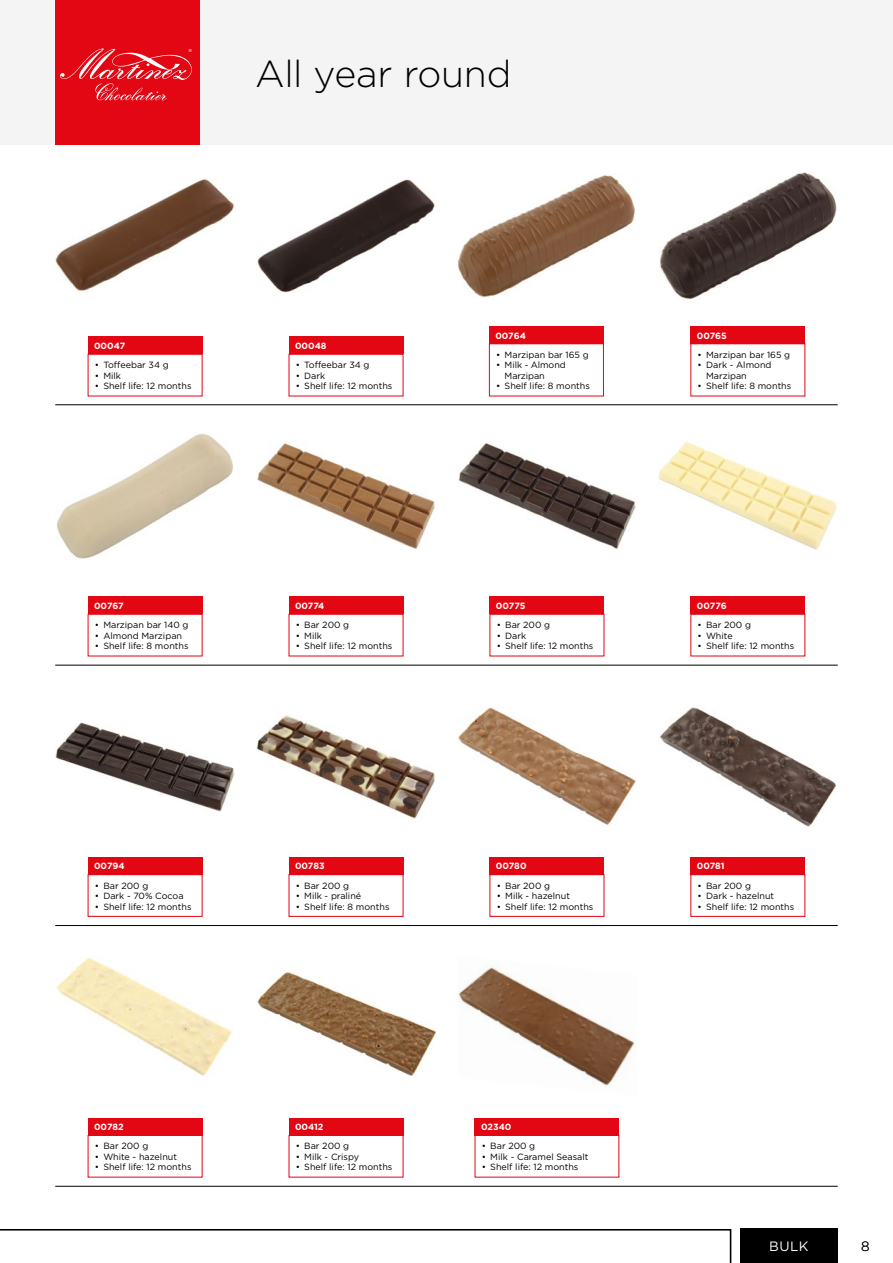
<style>
.page{position:relative;width:893px;height:1263px;background:#fff}
.page>*{position:absolute;margin:0;border:0;box-sizing:border-box;transform-origin:0 0}
.t1{font:300 37.5px "Gotham";letter-spacing:-.01em;color:#000}
.t2{font:13.5px "Gotham";color:#fff}
.t3{font:300 13.5px "Gotham";color:#000}
.t4{font:9px/10.5px "Gotham";color:#000}
.t5{font:700 9px "Gotham";color:#fff}
</style>
<div class="page">
<div style="left:740px;top:1229px;width:98px;height:34px;background:#000"></div>
<div style="left:0;top:0;width:893px;height:145px;background:#f4f4f4"></div>
<svg style="left:0;top:1229px;width:731px;height:34px"></svg>
<div style="left:55px;top:0;width:145px;height:145px;background:#e30613"></div>
<svg style="left:60px;top:48px;width:132px;height:52px"></svg>
<hr style="left:55px;top:404px;width:783px;height:1px;background:#000">
<hr style="left:55px;top:665px;width:783px;height:1px;background:#000">
<hr style="left:55px;top:1186px;width:783px;height:1px;background:#000">
<hr style="left:55px;top:925px;width:783px;height:1px;background:#000">
<img style="left:55px;top:179px;width:179px;height:112px">
<img style="left:257px;top:179px;width:178px;height:114px">
<div style="left:88px;top:354px;width:114px;height:42px;border:1px solid #e30613"></div>
<div style="left:88px;top:337px;width:114px;height:17px;background:#e30613"></div>
<div style="left:289px;top:354px;width:114px;height:42px;border:1px solid #e30613"></div>
<div style="left:289px;top:337px;width:114px;height:17px;background:#e30613"></div>
<img style="left:457px;top:174px;width:178px;height:123px">
<div style="left:489px;top:343px;width:115px;height:53px;border:1px solid #e30613"></div>
<div style="left:489px;top:326px;width:115px;height:17px;background:#e30613"></div>
<img style="left:659px;top:172px;width:178px;height:127px">
<div style="left:690px;top:343px;width:115px;height:53px;border:1px solid #e30613"></div>
<div style="left:690px;top:326px;width:115px;height:17px;background:#e30613"></div>
<img style="left:57px;top:433px;width:176px;height:126px">
<div style="left:88px;top:614px;width:114px;height:42px;border:1px solid #e30613"></div>
<div style="left:88px;top:597px;width:114px;height:17px;background:#e30613"></div>
<img style="left:257px;top:443px;width:178px;height:107px">
<img style="left:458px;top:443px;width:178px;height:107px">
<img style="left:658px;top:441px;width:179px;height:109px">
<div style="left:289px;top:614px;width:114px;height:42px;border:1px solid #e30613"></div>
<div style="left:289px;top:597px;width:114px;height:17px;background:#e30613"></div>
<div style="left:490px;top:614px;width:114px;height:42px;border:1px solid #e30613"></div>
<div style="left:490px;top:597px;width:114px;height:17px;background:#e30613"></div>
<div style="left:690px;top:614px;width:115px;height:42px;border:1px solid #e30613"></div>
<div style="left:690px;top:597px;width:115px;height:17px;background:#e30613"></div>
<img style="left:55px;top:722px;width:180px;height:90px">
<img style="left:256px;top:715px;width:179px;height:103px">
<img style="left:458px;top:707px;width:179px;height:118px">
<img style="left:660px;top:707px;width:177px;height:120px">
<div style="left:88px;top:874px;width:114px;height:43px;border:1px solid #e30613"></div>
<div style="left:88px;top:857px;width:114px;height:17px;background:#e30613"></div>
<div style="left:289px;top:874px;width:114px;height:43px;border:1px solid #e30613"></div>
<div style="left:289px;top:857px;width:114px;height:17px;background:#e30613"></div>
<div style="left:490px;top:874px;width:114px;height:43px;border:1px solid #e30613"></div>
<div style="left:490px;top:857px;width:114px;height:17px;background:#e30613"></div>
<div style="left:690px;top:874px;width:115px;height:43px;border:1px solid #e30613"></div>
<div style="left:690px;top:857px;width:115px;height:17px;background:#e30613"></div>
<img style="left:56px;top:957px;width:176px;height:119px">
<img style="left:257px;top:972px;width:179px;height:104px">
<div style="left:88px;top:1135px;width:114px;height:42px;border:1px solid #e30613"></div>
<div style="left:88px;top:1118px;width:114px;height:17px;background:#e30613"></div>
<div style="left:289px;top:1135px;width:114px;height:42px;border:1px solid #e30613"></div>
<div style="left:289px;top:1118px;width:114px;height:17px;background:#e30613"></div>
<img style="left:458px;top:967px;width:177px;height:119px">
<div style="left:475px;top:1135px;width:144px;height:42px;border:1px solid #e30613"></div>
<div style="left:475px;top:1118px;width:144px;height:17px;background:#e30613"></div>
<h1 class="t1" style="left:255px;top:50px;width:258px">All year round</h1>
<p class="t5" style="left:495px;top:329px;width:32px">00764</p>
<p class="t5" style="left:697px;top:329px;width:31px">00765</p>
<p class="t5" style="left:94px;top:340px;width:33px">00047</p>
<p class="t5" style="left:295px;top:340px;width:33px">00048</p>
<p class="t4" style="left:95px;top:360px;width:75px">• Toffeebar 34 g</p>
<p class="t4" style="left:95px;top:370px;width:28px">• Milk</p>
<p class="t4" style="left:95px;top:381px;width:98px">• Shelf life: 12 months</p>
<p class="t4" style="left:296px;top:360px;width:75px">• Toffeebar 34 g</p>
<p class="t4" style="left:296px;top:370px;width:31px">• Dark</p>
<p class="t4" style="left:296px;top:381px;width:98px">• Shelf life: 12 months</p>
<p class="t4" style="left:496px;top:349px;width:94px">• Marzipan bar 165 g</p>
<p class="t4" style="left:505px;top:360px;width:63px;text-indent:-9px">• Milk - Almond<br>Marzipan</p>
<p class="t4" style="left:496px;top:381px;width:95px">• Shelf life: 8 months</p>
<p class="t4" style="left:698px;top:349px;width:94px">• Marzipan bar 165 g</p>
<p class="t4" style="left:706px;top:360px;width:67px;text-indent:-9px">• Dark - Almond<br>Marzipan</p>
<p class="t4" style="left:698px;top:381px;width:95px">• Shelf life: 8 months</p>
<p class="t5" style="left:94px;top:600px;width:31px">00767</p>
<p class="t5" style="left:295px;top:600px;width:31px">00774</p>
<p class="t5" style="left:496px;top:600px;width:31px">00775</p>
<p class="t5" style="left:697px;top:600px;width:31px">00776</p>
<p class="t4" style="left:95px;top:620px;width:95px">• Marzipan bar 140 g</p>
<p class="t4" style="left:95px;top:630px;width:89px">• Almond Marzipan</p>
<p class="t4" style="left:95px;top:641px;width:95px">• Shelf life: 8 months</p>
<p class="t4" style="left:296px;top:620px;width:55px">• Bar 200 g</p>
<p class="t4" style="left:296px;top:630px;width:28px">• Milk</p>
<p class="t4" style="left:296px;top:641px;width:98px">• Shelf life: 12 months</p>
<p class="t4" style="left:497px;top:620px;width:55px">• Bar 200 g</p>
<p class="t4" style="left:497px;top:630px;width:31px">• Dark</p>
<p class="t4" style="left:497px;top:641px;width:98px">• Shelf life: 12 months</p>
<p class="t4" style="left:698px;top:620px;width:55px">• Bar 200 g</p>
<p class="t4" style="left:698px;top:630px;width:37px">• White</p>
<p class="t4" style="left:698px;top:641px;width:98px">• Shelf life: 12 months</p>
<p class="t5" style="left:94px;top:860px;width:32px">00794</p>
<p class="t5" style="left:295px;top:860px;width:31px">00783</p>
<p class="t5" style="left:496px;top:860px;width:32px">00780</p>
<p class="t5" style="left:697px;top:860px;width:29px">00781</p>
<p class="t4" style="left:95px;top:880px;width:55px">• Bar 200 g</p>
<p class="t4" style="left:95px;top:890px;width:90px">• Dark - 70% Cocoa</p>
<p class="t4" style="left:95px;top:901px;width:98px">• Shelf life: 12 months</p>
<p class="t4" style="left:296px;top:880px;width:55px">• Bar 200 g</p>
<p class="t4" style="left:296px;top:890px;width:67px">• Milk - praliné</p>
<p class="t4" style="left:296px;top:901px;width:95px">• Shelf life: 8 months</p>
<p class="t4" style="left:497px;top:880px;width:55px">• Bar 200 g</p>
<p class="t4" style="left:497px;top:890px;width:75px">• Milk - hazelnut</p>
<p class="t4" style="left:497px;top:901px;width:98px">• Shelf life: 12 months</p>
<p class="t4" style="left:698px;top:880px;width:55px">• Bar 200 g</p>
<p class="t4" style="left:698px;top:890px;width:78px">• Dark - hazelnut</p>
<p class="t4" style="left:698px;top:901px;width:98px">• Shelf life: 12 months</p>
<p class="t5" style="left:94px;top:1121px;width:31px">00782</p>
<p class="t5" style="left:295px;top:1121px;width:30px">00412</p>
<p class="t5" style="left:481px;top:1121px;width:32px">02340</p>
<p class="t4" style="left:95px;top:1141px;width:55px">• Bar 200 g</p>
<p class="t4" style="left:95px;top:1151px;width:84px">• White - hazelnut</p>
<p class="t4" style="left:95px;top:1162px;width:98px">• Shelf life: 12 months</p>
<p class="t4" style="left:296px;top:1141px;width:55px">• Bar 200 g</p>
<p class="t4" style="left:296px;top:1151px;width:65px">• Milk - Crispy</p>
<p class="t4" style="left:296px;top:1162px;width:98px">• Shelf life: 12 months</p>
<p class="t4" style="left:482px;top:1141px;width:55px">• Bar 200 g</p>
<p class="t4" style="left:482px;top:1151px;width:108px">• Milk - Caramel Seasalt</p>
<p class="t4" style="left:482px;top:1162px;width:98px">• Shelf life: 12 months</p>
<h2 class="t2" style="left:769px;top:1238px;width:41px">BULK</h2>
<h2 class="t3" style="left:861px;top:1238px;width:10px">8</h2>
</div>
